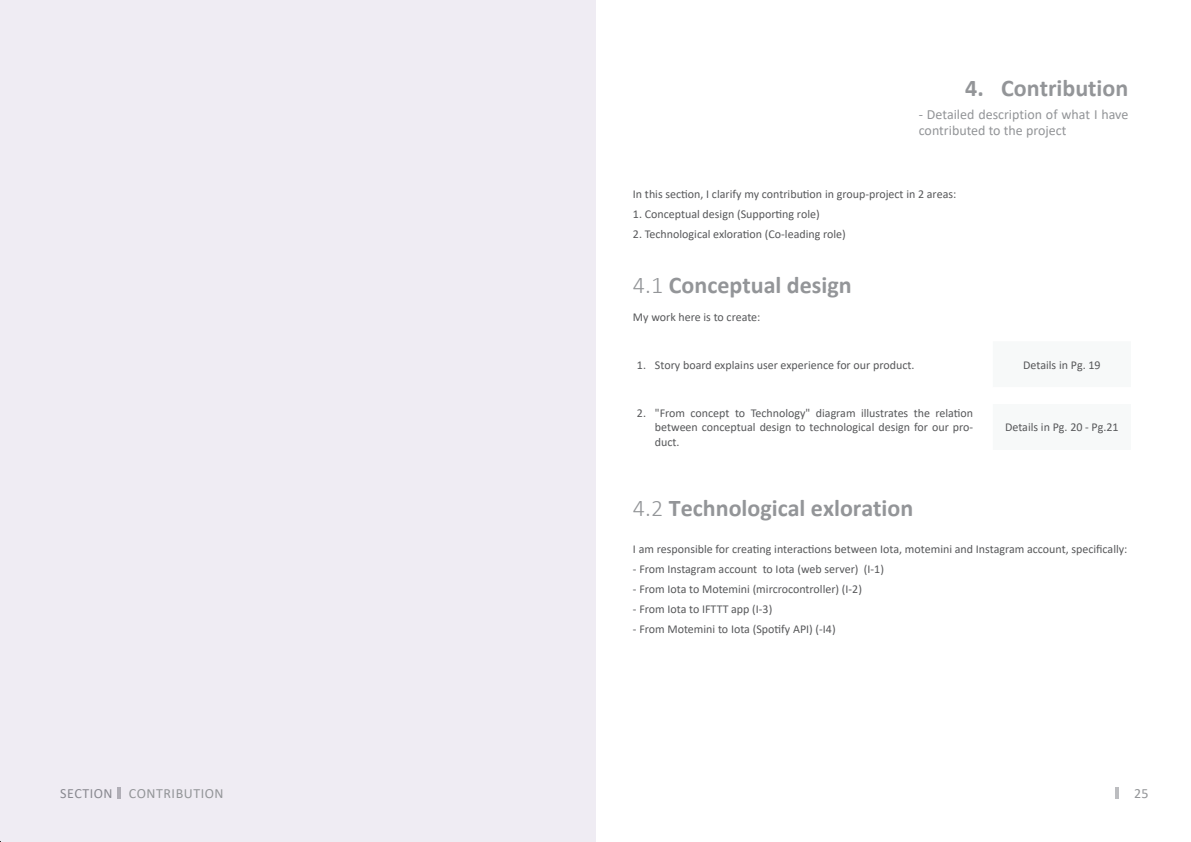
<style>
.page{position:relative;width:1191px;height:842px;background:#fff}
.page>*{position:absolute;margin:0;border:0;box-sizing:border-box;transform-origin:0 0}
.t1{font:700 24px "Calibri";color:#939598}
.Self-Introduction{font:14px/16.8px "Calibri";color:#939598}
.Page_number{font:14px "Calibri";letter-spacing:.04em;color:#939598}
.Self-Introduction-2{font:14px "Calibri";letter-spacing:.035em;color:#939598}
.Texte{font:12px/14.4px "Calibri";color:#57585a;text-align:justify}
.s1{font-weight:300}
</style>
<div class="page">
<svg style="left:1115px;top:787px;width:3px;height:12px"></svg>
<div style="left:0;top:0;width:595px;height:842px;background:#efecf3"></div>
<p class="t1" style="left:965px;top:71px;width:165px">4. Contribution</p>
<p class="Self-Introduction" style="left:918px;top:105px;width:211px">- Detailed description of what I have contributed to the project</p>
<p class="Texte" style="left:633px;top:186px;width:325px">In this section, I clarify my contribution in group-project in 2 areas:</p>
<p class="Texte" style="left:633px;top:206px;width:188px">1. Conceptual design (Supporting role)</p>
<p class="Texte" style="left:633px;top:226px;width:214px">2. Technological exloration (Co-leading role)</p>
<p class="t1" style="left:633px;top:268px;width:220px"><span class="s1">4.1</span> Conceptual design</p>
<p class="Texte" style="left:633px;top:310px;width:129px">My work here is to create:</p>
<p class="Texte" style="left:637px;top:357px;width:279px">1. Story board explains user experience for our product.</p>
<p class="Texte" style="left:1023px;top:357px;width:79px">Details in Pg. 19</p>
<p class="Texte" style="left:655px;top:406px;width:320px;text-indent:-18px">2. "From concept to Technology" diagram illustrates the relation between conceptual design to technological design for our pro&shy;duct.</p>
<p class="Texte" style="left:1005px;top:420px;width:115px">Details in Pg. 20 - Pg.21</p>
<p class="t1" style="left:633px;top:491px;width:282px"><span class="s1">4.2</span> Technological exloration</p>
<p class="Texte" style="left:633px;top:541px;width:496px">I am responsible for creating interactions between Iota, motemini and Instagram account, specifically:</p>
<p class="Texte" style="left:633px;top:561px;width:252px">- From Instagram account to Iota (web server) (I-1)</p>
<p class="Texte" style="left:633px;top:582px;width:230px">- From Iota to Motemini (mircrocontroller) (I-2)</p>
<p class="Texte" style="left:633px;top:602px;width:141px">- From Iota to IFTTT app (I-3)</p>
<p class="Texte" style="left:633px;top:622px;width:204px">- From Motemini to Iota (Spotify API) (-I4)</p>
<p class="Page_number" style="left:129px;top:783px;width:96px">CONTRIBUTION</p>
<p class="Self-Introduction-2" style="left:60px;top:783px;width:54px">SECTION</p>
<p class="Self-Introduction" style="left:1134px;top:784px;width:16px">25</p>
</div>
